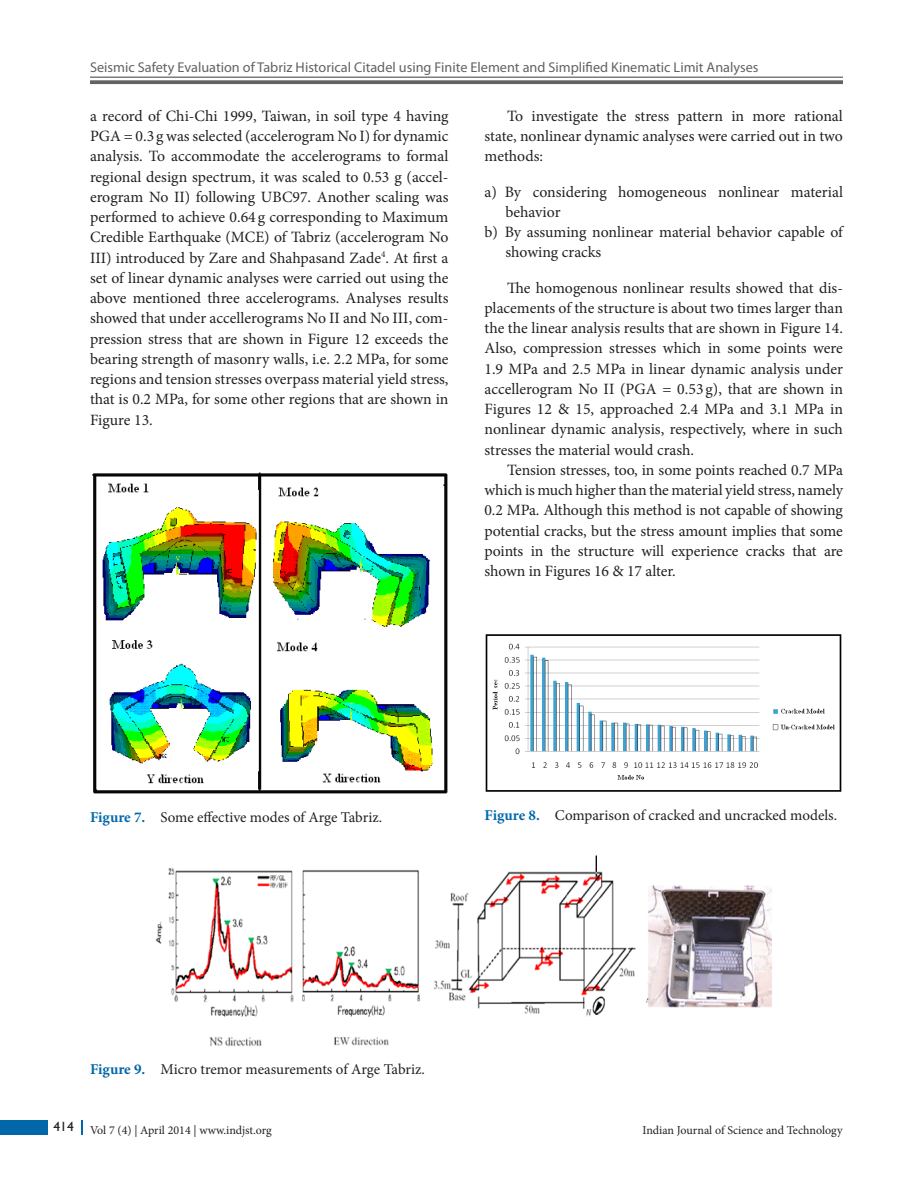
<style>
.page{position:relative;width:918px;height:1188px;background:#fff}
.page>*{position:absolute;margin:0;border:0;box-sizing:border-box;transform-origin:0 0}
.Text_Ind{font:15.75px/20.2px "Minion Pro";letter-spacing:-.005em;color:#231f20;text-align:justify}
.Text{font:15.75px/20.2px "Minion Pro";letter-spacing:-.005em;color:#231f20;text-align:justify}
.NLL{font:15.75px/20.2px "Minion Pro";letter-spacing:-.005em;color:#231f20}
.NLF{font:15.75px/20.2px "Minion Pro";letter-spacing:-.005em;color:#231f20}
.Fig_cap{font:15px "Minion Pro";letter-spacing:-.005em;color:#231f20}
.t1{font:14.25px "Myriad Pro";color:#636366}
.t2{font:12px "Minion Pro";color:#231f20}
.s1{font-weight:700;color:#0068a9}
</style>
<div class="page">
<hr style="left:90px;top:77px;width:753px;height:1px;background:#636366">
<svg style="left:90px;top:80px;width:753px;height:4px;background:#6f6f72"></svg>
<div style="left:0;top:1120px;width:47px;height:15px;background:#0068a9"></div>
<svg style="left:81px;top:1120px;width:1px;height:15px"></svg>
<img style="left:155px;top:855px;width:617px;height:191px">
<img style="left:92px;top:472px;width:356px;height:322px">
<img style="left:485px;top:634px;width:357px;height:158px">
<p class="t1" style="left:90px;top:60px;width:670px">Seismic Safety Evaluation of Tabriz Historical Citadel using Finite Element and Simplified Kinematic Limit Analyses</p>
<p class="Text" style="left:90px;top:106px;width:360px">a record of Chi-Chi 1999, Taiwan, in soil type 4 having PGA = 0.3 g was selected (accelerogram No I) for dynamic analysis. To accommodate the accelerograms to formal regional design spectrum, it was scaled to 0.53 g (accel&shy;erogram No II) following UBC97. Another scaling was performed to achieve 0.64 g corresponding to Maximum Credible Earthquake (MCE) of Tabriz (accelerogram No III) introduced by Zare and Shahpasand Zade<sup>4</sup>. At first a set of linear dynamic analyses were carried out using the above mentioned three accelerograms. Analyses results showed that under accellerograms No II and No III, com&shy;pression stress that are shown in Figure 12 exceeds the bearing strength of masonry walls, i.e. 2.2 MPa, for some regions and tension stresses overpass material yield stress, that is 0.2 MPa, for some other regions that are shown in Figure 13.</p>
<p class="Text_Ind" style="left:484px;top:106px;width:360px;text-indent:22px">To investigate the stress pattern in more rational state, nonlinear dynamic analyses were carried out in two methods:</p>
<p class="NLF" style="left:506px;top:182px;width:339px;text-indent:-21px">a) By considering homogeneous nonlinear material behavior</p>
<p class="NLL" style="left:506px;top:222px;width:339px;text-indent:-21px">b) By assuming nonlinear material behavior capable of showing cracks</p>
<p class="Text_Ind" style="left:484px;top:278px;width:360px;text-indent:22px">The homogenous nonlinear results showed that dis&shy;placements of the structure is about two times larger than the the linear analysis results that are shown in Figure 14.<br>Also, compression stresses which in some points were 1.9 MPa and 2.5 MPa in linear dynamic analysis under accellerogram No II (PGA = 0.53 g), that are shown in Figures 12 &amp; 15, approached 2.4 MPa and 3.1 MPa in nonlinear dynamic analysis, respectively, where in such stresses the material would crash.</p>
<p class="Text_Ind" style="left:484px;top:460px;width:360px;text-indent:22px">Tension stresses, too, in some points reached 0.7 MPa which is much higher than the material yield stress, namely 0.2 MPa. Although this method is not capable of showing potential cracks, but the stress amount implies that some points in the structure will experience cracks that are shown in Figures 16 &amp; 17 alter.</p>
<p class="Fig_cap" style="left:90px;top:807px;width:294px"><span class="s1">Figure 7.</span> Some effective modes of Arge Tabriz.</p>
<p class="Fig_cap" style="left:484px;top:805px;width:354px"><span class="s1">Figure 8.</span> Comparison of cracked and uncracked models.</p>
<p class="Fig_cap" style="left:90px;top:1059px;width:336px"><span class="s1">Figure 9.</span> Micro tremor measurements of Arge Tabriz.</p>
<p class="t2" style="left:54px;top:1123px;width:220px"><sup>414</sup> Vol 7 (4) | April 2014 | www.indjst.org</p>
<p class="t2" style="left:642px;top:1123px;width:202px">Indian Journal of Science and Technology</p>
</div>
